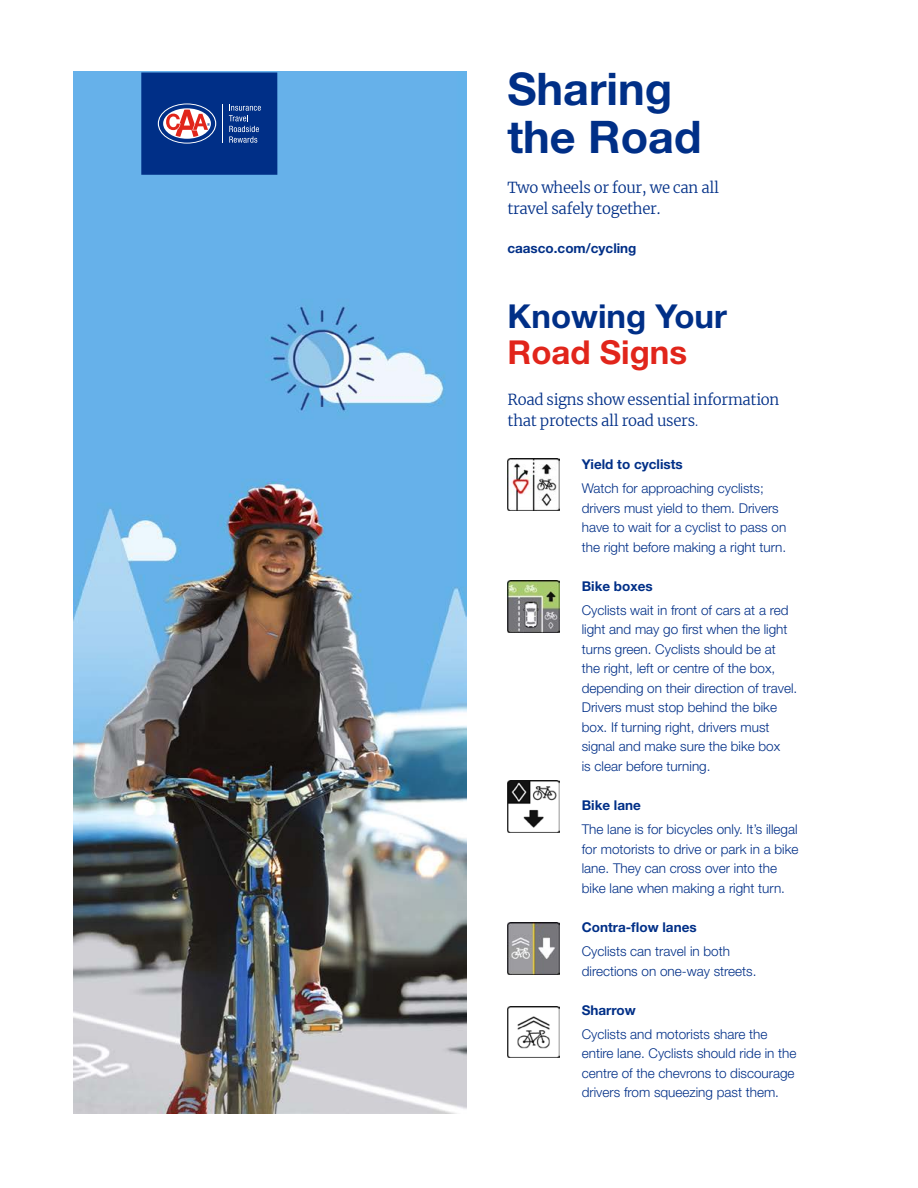
<style>
.page{position:relative;width:918px;height:1188px;background:#fff}
.page>*{position:absolute;margin:0;border:0;box-sizing:border-box;transform-origin:0 0}
.t1{font:700 45px/48px "Helvetica Neue LT Std";color:#002f87}
.t2{font:700 33px/36px "Helvetica Neue LT Std";color:#002f87}
.t3{font:300 15px/21px "Merriweather";letter-spacing:-.02em;color:#002f87}
.t4{font:300 13.5px/19.5px "Helvetica Neue LT Std";color:#002f87}
.t5{font:700 13.5px "Helvetica Neue LT Std";color:#002f87}
.s1{color:#e1251b}
.s2{font-family:"Helvetica Neue LT Std";font-size:13.5px}
</style>
<div class="page">
<img style="left:73px;top:71px;width:394px;height:1043px">
<img style="left:508px;top:459px;width:51px;height:51px">
<img style="left:508px;top:581px;width:51px;height:51px">
<img style="left:508px;top:781px;width:51px;height:51px">
<img style="left:508px;top:923px;width:51px;height:51px">
<img style="left:508px;top:1007px;width:51px;height:51px">
<div style="left:141px;top:73px;width:136px;height:102px;background:#002f87"></div>
<hr style="left:222px;top:104px;width:1px;height:39px;background:#fff">
<svg style="left:158px;top:103px;width:58px;height:41px"></svg>
<svg style="left:159px;top:104px;width:56px;height:39px"></svg>
<svg style="left:163px;top:108px;width:48px;height:31px"></svg>
<svg style="left:166px;top:110px;width:44px;height:27px"></svg>
<svg style="left:229px;top:104px;width:32px;height:39px"></svg>
<div style="left:409px;top:0;width:72px;height:73px;background:#fff"></div>
<h1 class="t1" style="left:507px;top:64px;width:196px">Sharing the Road</h1>
<h1 class="t3" style="left:507px;top:177px;width:213px">Two wheels or four, we can all travel safely together.</h1>
<h1 class="t5" style="left:507px;top:240px;width:131px">caasco.com/cycling</h1>
<h2 class="t2" style="left:508px;top:298px;width:221px">Knowing Your<br><span class="s1">Road Signs</span></h2>
<h2 class="t3" style="left:508px;top:388px;width:273px">Road signs show essential information that protects all road users<span class="s2">.</span></h2>
<h3 class="t5" style="left:582px;top:456px;width:103px">Yield to cyclists</h3>
<p class="t4" style="left:582px;top:478px;width:206px">Watch for approaching cyclists; drivers must yield to them. Drivers have to wait for a cyclist to pass on the right before making a right turn.</p>
<h3 class="t5" style="left:582px;top:577px;width:72px">Bike boxes</h3>
<p class="t4" style="left:582px;top:600px;width:217px">Cyclists wait in front of cars at a red light and may go first when the light turns green. Cyclists should be at the right, left or centre of the box, depending on their direction of travel.<br>Drivers must stop behind the bike box. If turning right, drivers must signal and make sure the bike box<br>is clear before turning.</p>
<h3 class="t5" style="left:582px;top:797px;width:61px">Bike lane</h3>
<p class="t4" style="left:582px;top:819px;width:218px">The lane is for bicycles only. It’s illegal for motorists to drive or park in a bike lane. They can cross over into the bike lane when making a right turn.</p>
<h3 class="t5" style="left:582px;top:919px;width:116px">Contra-flow lanes</h3>
<p class="t4" style="left:582px;top:941px;width:176px">Cyclists can travel in both directions on one-way streets.</p>
<h3 class="t5" style="left:582px;top:1001px;width:56px">Sharrow</h3>
<p class="t4" style="left:582px;top:1024px;width:216px">Cyclists and motorists share the entire lane. Cyclists should ride in the centre of the chevrons to discourage drivers from squeezing past them.</p>
</div>
